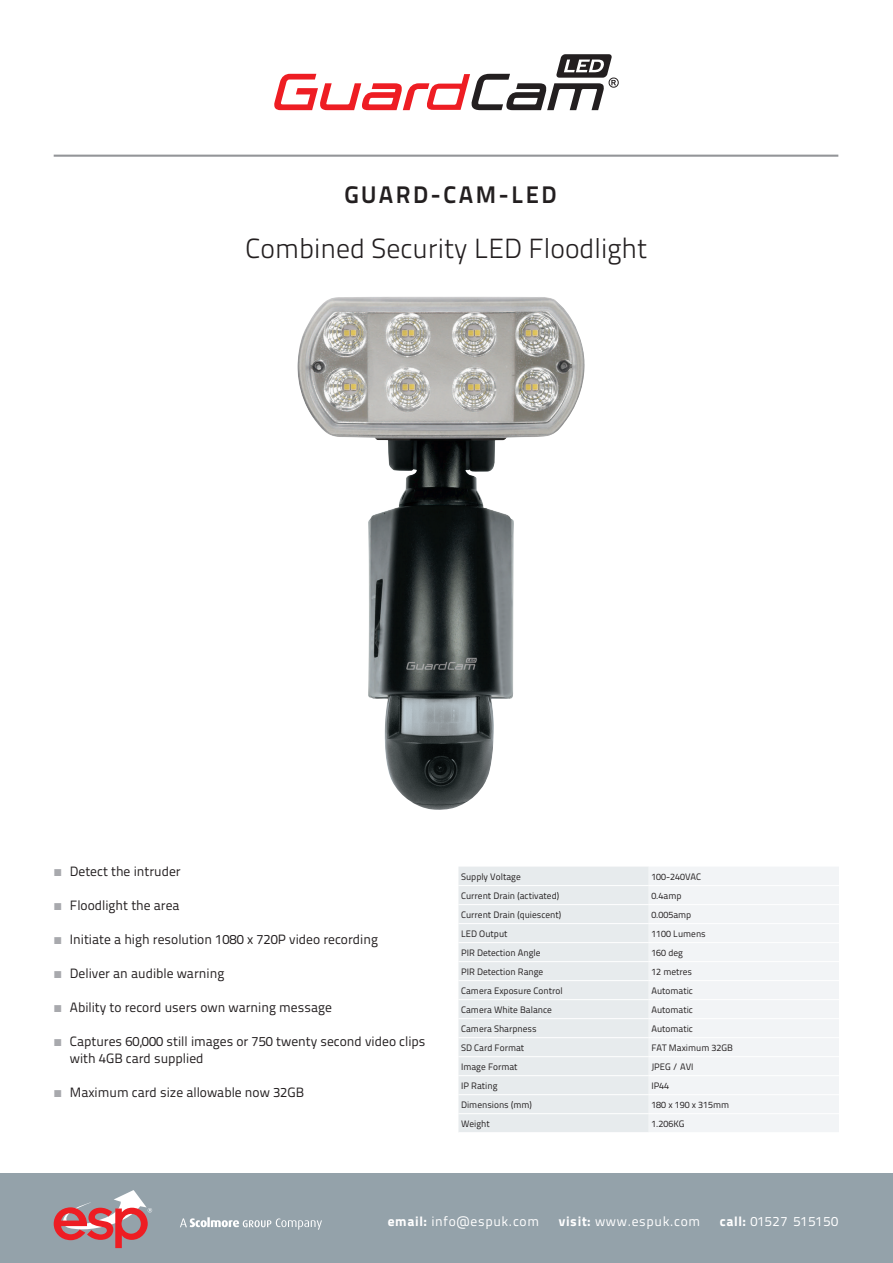
<style>
.page{position:relative;width:893px;height:1263px;background:#fff}
.page>*{position:absolute;margin:0;border:0;box-sizing:border-box;transform-origin:0 0}
.t1{font:300 27.75px "Titillium Text 22 L";color:#231f20}
.t2{font:700 24px "Titillium Text 22 L";letter-spacing:.1em;color:#231f20}
.t3{font:13.5px/17px "Titillium Text 22 L";color:#231f20}
.t4{font:13.5px "Titillium Text 22 L";letter-spacing:.05em;color:#fff}
.t5{font:9.3px "Titillium Text 22 L";color:#231f20}
.s1{font-weight:800}
</style>
<div class="page">
<div style="left:0;top:1174px;width:893px;height:89px;background:#94a2aa"></div>
<hr style="left:54px;top:155px;width:784px;height:2px;background:#939598">
<svg style="left:180px;top:1217px;width:142px;height:12px"></svg>
<svg style="left:54px;top:1190px;width:98px;height:58px"></svg>
<img style="left:297px;top:297px;width:288px;height:513px">
<div style="left:458px;top:867px;width:191px;height:265px;background:#e7ebed"></div>
<div style="left:649px;top:867px;width:190px;height:265px;background:#f2f4f6"></div>
<hr style="left:458px;top:885px;width:191px;height:1px;background:#fff">
<hr style="left:458px;top:904px;width:191px;height:1px;background:#fff">
<hr style="left:458px;top:923px;width:191px;height:1px;background:#fff">
<hr style="left:458px;top:942px;width:191px;height:1px;background:#fff">
<hr style="left:458px;top:961px;width:191px;height:1px;background:#fff">
<hr style="left:458px;top:980px;width:191px;height:1px;background:#fff">
<hr style="left:458px;top:999px;width:191px;height:1px;background:#fff">
<hr style="left:458px;top:1018px;width:191px;height:1px;background:#fff">
<hr style="left:458px;top:1037px;width:191px;height:1px;background:#fff">
<hr style="left:458px;top:1056px;width:191px;height:1px;background:#fff">
<hr style="left:458px;top:1075px;width:191px;height:1px;background:#fff">
<hr style="left:458px;top:1094px;width:191px;height:1px;background:#fff">
<hr style="left:458px;top:1113px;width:191px;height:1px;background:#fff">
<hr style="left:649px;top:885px;width:190px;height:1px;background:#fff">
<hr style="left:649px;top:904px;width:190px;height:1px;background:#fff">
<hr style="left:649px;top:923px;width:190px;height:1px;background:#fff">
<hr style="left:649px;top:942px;width:190px;height:1px;background:#fff">
<hr style="left:649px;top:961px;width:190px;height:1px;background:#fff">
<hr style="left:649px;top:980px;width:190px;height:1px;background:#fff">
<hr style="left:649px;top:999px;width:190px;height:1px;background:#fff">
<hr style="left:649px;top:1018px;width:190px;height:1px;background:#fff">
<hr style="left:649px;top:1037px;width:190px;height:1px;background:#fff">
<hr style="left:649px;top:1056px;width:190px;height:1px;background:#fff">
<hr style="left:649px;top:1075px;width:190px;height:1px;background:#fff">
<hr style="left:649px;top:1094px;width:190px;height:1px;background:#fff">
<hr style="left:649px;top:1113px;width:190px;height:1px;background:#fff">
<svg style="left:274px;top:54px;width:345px;height:56px"></svg>
<h2 class="t2" style="left:344px;top:176px;width:214px">GUARD-CAM-LED</h2>
<h1 class="t1" style="left:246px;top:228px;width:403px">Combined Security LED Floodlight</h1>
<h3 class="t3" style="left:70px;top:861px;width:112px">Detect the intruder</h3>
<h3 class="t3" style="left:70px;top:896px;width:111px">Floodlight the area</h3>
<h3 class="t3" style="left:70px;top:930px;width:310px">Initiate a high resolution 1080 x 720P video recording</h3>
<h3 class="t3" style="left:70px;top:964px;width:156px">Deliver an audible warning</h3>
<h3 class="t3" style="left:70px;top:998px;width:263px">Ability to record users own warning message</h3>
<h3 class="t3" style="left:70px;top:1032px;width:357px">Captures 60,000 still images or 750 twenty second video clips with 4GB card supplied</h3>
<h3 class="t3" style="left:70px;top:1083px;width:236px">Maximum card size allowable now 32GB</h3>
<p class="t5" style="left:461px;top:869px;width:61px">Supply Voltage</p>
<p class="t5" style="left:651px;top:869px;width:51px">100-240VAC</p>
<p class="t5" style="left:461px;top:888px;width:100px">Current Drain (activated)</p>
<p class="t5" style="left:651px;top:888px;width:32px">0.4amp</p>
<p class="t5" style="left:461px;top:907px;width:102px">Current Drain (quiescent)</p>
<p class="t5" style="left:651px;top:907px;width:41px">0.005amp</p>
<p class="t5" style="left:461px;top:926px;width:48px">LED Output</p>
<p class="t5" style="left:651px;top:926px;width:56px">1100 Lumens</p>
<p class="t5" style="left:461px;top:945px;width:81px">PIR Detection Angle</p>
<p class="t5" style="left:651px;top:945px;width:33px">160 deg</p>
<p class="t5" style="left:461px;top:964px;width:84px">PIR Detection Range</p>
<p class="t5" style="left:651px;top:964px;width:42px">12 metres</p>
<p class="t5" style="left:461px;top:983px;width:103px">Camera Exposure Control</p>
<p class="t5" style="left:651px;top:983px;width:43px">Automatic</p>
<p class="t5" style="left:461px;top:1002px;width:92px">Camera White Balance</p>
<p class="t5" style="left:651px;top:1002px;width:43px">Automatic</p>
<p class="t5" style="left:461px;top:1021px;width:77px">Camera Sharpness</p>
<p class="t5" style="left:651px;top:1021px;width:43px">Automatic</p>
<p class="t5" style="left:461px;top:1040px;width:65px">SD Card Format</p>
<p class="t5" style="left:651px;top:1040px;width:83px">FAT Maximum 32GB</p>
<p class="t5" style="left:461px;top:1059px;width:58px">Image Format</p>
<p class="t5" style="left:651px;top:1059px;width:44px">JPEG / AVI</p>
<p class="t5" style="left:461px;top:1078px;width:38px">IP Rating</p>
<p class="t5" style="left:651px;top:1078px;width:19px">IP44</p>
<p class="t5" style="left:461px;top:1097px;width:72px">Dimensions (mm)</p>
<p class="t5" style="left:651px;top:1097px;width:79px">180 x 190 x 315mm</p>
<p class="t5" style="left:461px;top:1116px;width:30px">Weight</p>
<p class="t5" style="left:651px;top:1116px;width:35px">1.206KG</p>
<h3 class="t4" style="left:388px;top:1212px;width:153px"><span class="s1">email:</span> info@espuk.com</h3>
<h3 class="t4" style="left:559px;top:1212px;width:143px"><span class="s1">visit:</span> www.espuk.com</h3>
<h3 class="t4" style="left:720px;top:1212px;width:120px"><span class="s1">call:</span> 01527 515150</h3>
</div>
